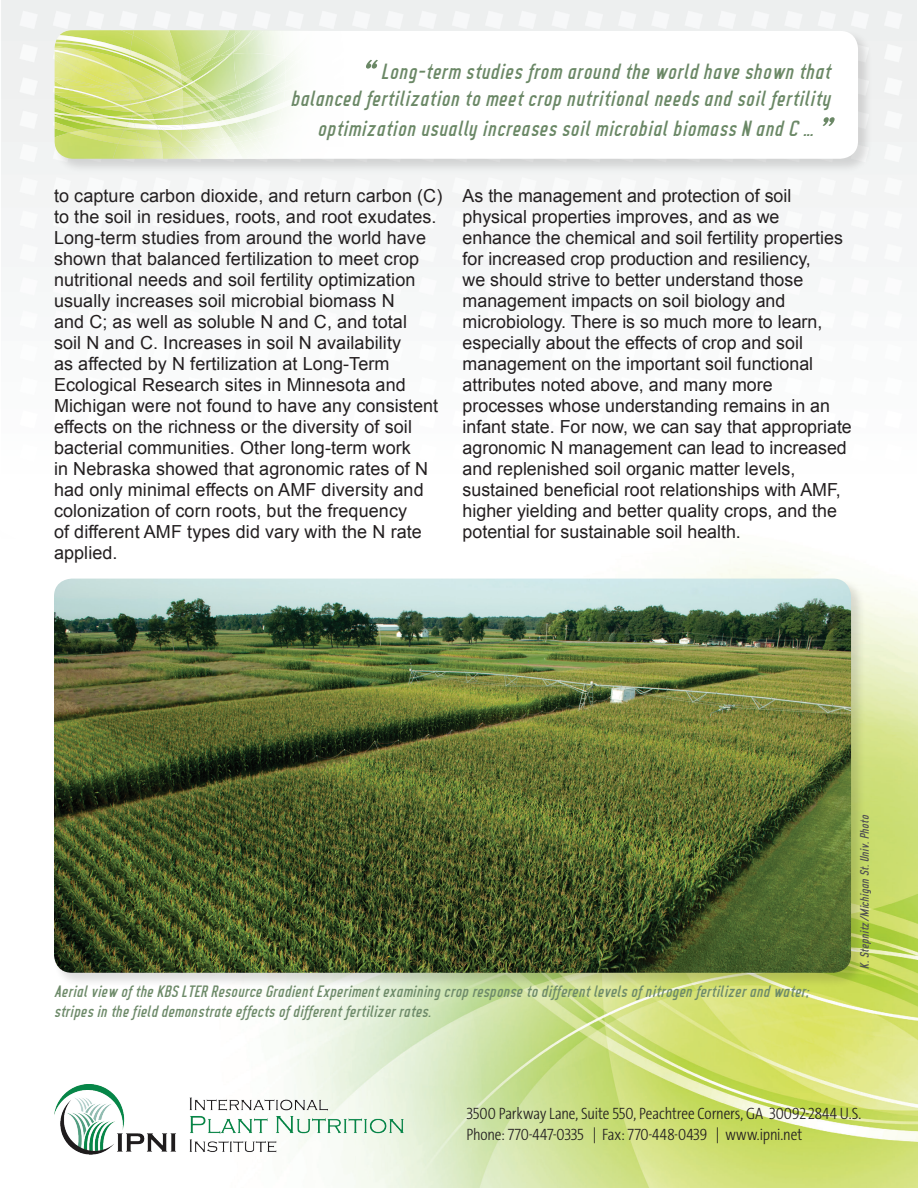
<style>
.page{position:relative;width:918px;height:1188px;background:#fff}
.page>*{position:absolute;margin:0;border:0;box-sizing:border-box;transform-origin:0 0}
.t1{font:italic 24px/27px "CA Geheimagent Normal";color:#6b8866;text-align:right}
.t2{font:18px/21px "Arial";color:#231f20}
.t3{font:italic 18px/19.5px "CA Geheimagent Normal";letter-spacing:-.01em;color:#6d8a69}
.t4{font:300 16.5px/21px "The Sans Cd OF3";letter-spacing:-.005em;color:#231f20}
.t5{font:italic 13.5px "CA Geheimagent Normal";letter-spacing:-.01em;color:#505052}
.s1{font-size:52.5px}
</style>
<div class="page">
<img style="left:288px;top:553px;width:630px;height:635px">
<div style="left:53px;top:29px;width:820px;height:144px;background:#231f20;opacity:.15"></div>
<svg style="left:350px;top:31px;width:508px;height:128px"></svg>
<img style="left:319px;top:72px;width:10px;height:7px">
<img style="left:271px;top:133px;width:58px;height:26px">
<img style="left:285px;top:30px;width:12px;height:28px">
<img style="left:319px;top:69px;width:10px;height:3px">
<img style="left:319px;top:79px;width:10px;height:7px">
<img style="left:285px;top:85px;width:43px;height:12px">
<img style="left:319px;top:30px;width:10px;height:39px">
<img style="left:297px;top:30px;width:30px;height:32px">
<svg style="left:329px;top:30px;width:21px;height:129px"></svg>
<img style="left:285px;top:97px;width:64px;height:36px">
<svg style="left:268px;top:155px;width:3px;height:4px"></svg>
<img style="left:55px;top:30px;width:38px;height:12px">
<img style="left:55px;top:117px;width:38px;height:42px">
<img style="left:55px;top:116px;width:19px;height:1px">
<img style="left:55px;top:92px;width:38px;height:6px">
<img style="left:79px;top:90px;width:14px;height:7px">
<img style="left:55px;top:72px;width:38px;height:18px">
<img style="left:81px;top:118px;width:12px;height:9px">
<img style="left:74px;top:116px;width:19px;height:2px">
<img style="left:55px;top:100px;width:38px;height:16px">
<svg style="left:55px;top:94px;width:16px;height:12px"></svg>
<img style="left:55px;top:42px;width:2px;height:8px">
<img style="left:55px;top:50px;width:38px;height:22px">
<img style="left:55px;top:88px;width:19px;height:3px">
<img style="left:68px;top:89px;width:19px;height:4px">
<svg style="left:55px;top:86px;width:12px;height:2px"></svg>
<img style="left:82px;top:93px;width:11px;height:4px">
<img style="left:55px;top:77px;width:38px;height:9px">
<img style="left:55px;top:122px;width:27px;height:11px">
<img style="left:69px;top:130px;width:24px;height:14px">
<img style="left:57px;top:35px;width:36px;height:20px">
<img style="left:257px;top:30px;width:28px;height:23px">
<img style="left:257px;top:53px;width:28px;height:8px">
<img style="left:257px;top:61px;width:7px;height:2px">
<img style="left:268px;top:97px;width:17px;height:36px">
<img style="left:268px;top:138px;width:9px;height:17px">
<img style="left:264px;top:59px;width:8px;height:4px">
<img style="left:257px;top:63px;width:15px;height:8px">
<img style="left:257px;top:30px;width:7px;height:22px">
<img style="left:260px;top:91px;width:25px;height:6px">
<img style="left:257px;top:102px;width:27px;height:18px">
<img style="left:257px;top:93px;width:21px;height:17px">
<svg style="left:272px;top:58px;width:47px;height:36px"></svg>
<img style="left:257px;top:71px;width:28px;height:20px">
<img style="left:257px;top:90px;width:3px;height:8px">
<img style="left:268px;top:126px;width:11px;height:12px">
<img style="left:257px;top:114px;width:11px;height:45px">
<svg style="left:93px;top:30px;width:164px;height:129px;background:#d6e499"></svg>
<div style="left:53px;top:577px;width:813px;height:410px;background:#231f20;opacity:.15"></div>
<img style="left:54px;top:579px;width:797px;height:394px">
<img style="left:54px;top:1084px;width:350px;height:70px">
<h1 class="t1" style="left:291px;top:58px;width:542px"><span class="s1">“</span> Long-term studies from around the world have shown that balanced fertilization to meet crop nutritional needs and soil fertility</h1>
<h1 class="t1" style="left:317px;top:115px;width:515px">optimization usually increases soil microbial biomass N and C …<span class="s1">”</span></h1>
<p class="t2" style="left:54px;top:186px;width:390px">to capture carbon dioxide, and return carbon (C) to the soil in residues, roots, and root exudates.<br>Long-term studies from around the world have shown that balanced fertilization to meet crop nutritional needs and soil fertility optimization usually increases soil microbial biomass N<br>and C; as well as soluble N and C, and total<br>soil N and C. Increases in soil N availability<br>as affected by N fertilization at Long-Term Ecological Research sites in Minnesota and Michigan were not found to have any consistent effects on the richness or the diversity of soil bacterial communities. Other long-term work<br>in Nebraska showed that agronomic rates of N had only minimal effects on AMF diversity and colonization of corn roots, but the frequency<br>of different AMF types did vary with the N rate applied.</p>
<p class="t2" style="left:463px;top:186px;width:391px">As the management and protection of soil physical properties improves, and as we enhance the chemical and soil fertility properties for increased crop production and resiliency,<br>we should strive to better understand those management impacts on soil biology and microbiology. There is so much more to learn, especially about the effects of crop and soil management on the important soil functional attributes noted above, and many more processes whose understanding remains in an infant state. For now, we can say that appropriate agronomic N management can lead to increased and replenished soil organic matter levels, sustained beneficial root relationships with AMF, higher yielding and better quality crops, and the potential for sustainable soil health.</p>
<p class="t3" style="left:54px;top:982px;width:757px">Aerial view of the KBS LTER Resource Gradient Experiment examining crop response to different levels of nitrogen fertilizer and water; stripes in the field demonstrate effects of different fertilizer rates.</p>
<p class="t5" style="left:858px;top:969px;width:155px;rotate:-90deg">K. Stepnitz/Michigan St. Univ. Photo</p>
<p class="t4" style="left:466px;top:1104px;width:396px">3500 Parkway Lane, Suite 550, Peachtree Corners, GA 30092-2844 U.S.<br>Phone: 770-447-0335 | Fax: 770-448-0439 | www.ipni.net</p>
</div>
